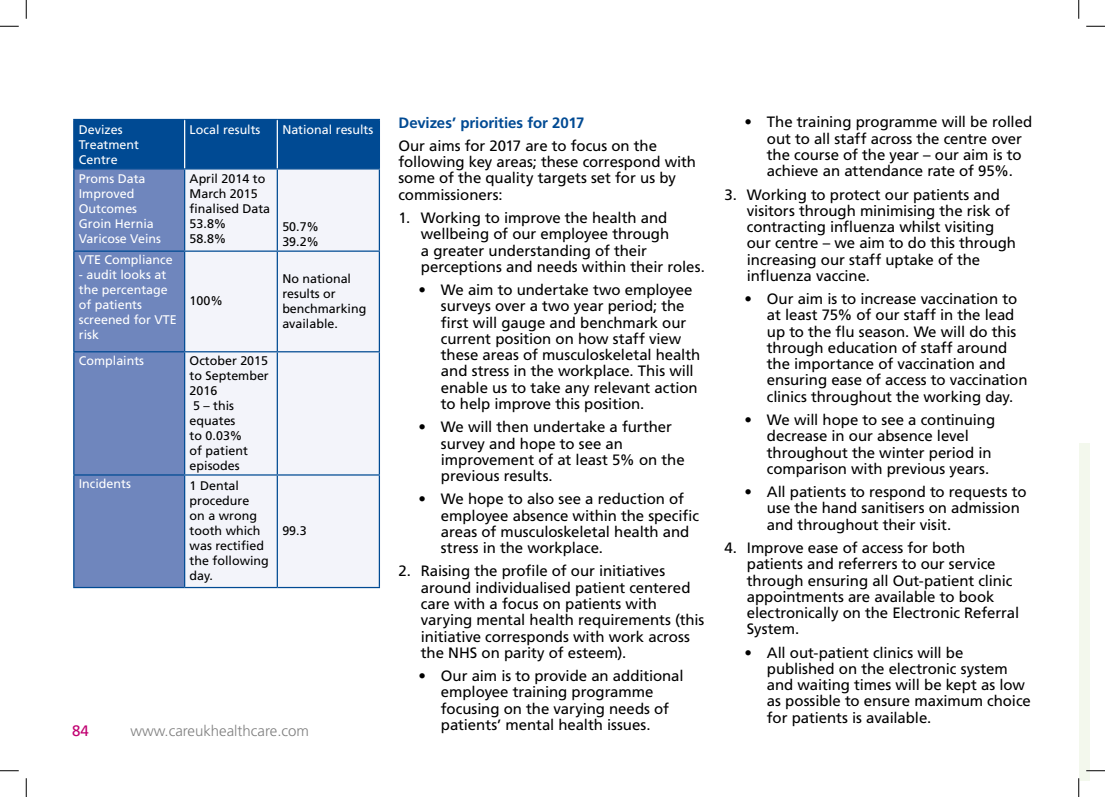
<style>
.page{position:relative;width:1105px;height:797px;background:#fff}
.page>*{position:absolute;margin:0;border:0;box-sizing:border-box;transform-origin:0 0}
.t1{font:15px/16.2px "Frutiger LT Std";letter-spacing:-.005em;color:#000}
.t2{font:700 15px "Frutiger LT Std";letter-spacing:-.005em;color:#004a93}
.t3{font:300 15px "Frutiger LT Std";color:#808080}
.t4{font:15px "Frutiger LT Pro";color:#c10071}
.t5{font:12.5px/15px "Frutiger LT Std";color:#000}
.t6{font:12.5px/15px "Frutiger LT Std";color:#fff}
</style>
<div class="page">
<div style="left:74px;top:120px;width:305px;height:48px;background:#004a93"></div>
<svg style="left:74px;top:169px;width:110px;height:418px;fill:#6f86bd"></svg>
<div style="left:185px;top:169px;width:194px;height:418px;background:#f3f4fa"></div>
<hr style="left:73px;top:169px;width:1px;height:81px;background:#004a93">
<hr style="left:184px;top:169px;width:1px;height:81px;background:#004a93">
<hr style="left:277px;top:169px;width:1px;height:81px;background:#004a93">
<hr style="left:379px;top:169px;width:1px;height:81px;background:#004a93">
<hr style="left:73px;top:250px;width:112px;height:2px;background:#004a93">
<hr style="left:73px;top:252px;width:1px;height:99px;background:#004a93">
<hr style="left:185px;top:250px;width:92px;height:2px;background:#004a93">
<hr style="left:184px;top:252px;width:1px;height:99px;background:#004a93">
<hr style="left:277px;top:250px;width:103px;height:2px;background:#004a93">
<hr style="left:277px;top:252px;width:1px;height:99px;background:#004a93">
<hr style="left:379px;top:252px;width:1px;height:99px;background:#004a93">
<hr style="left:73px;top:351px;width:112px;height:1px;background:#004a93">
<hr style="left:73px;top:352px;width:1px;height:122px;background:#004a93">
<hr style="left:185px;top:351px;width:92px;height:1px;background:#004a93">
<hr style="left:184px;top:352px;width:1px;height:122px;background:#004a93">
<hr style="left:277px;top:351px;width:103px;height:1px;background:#004a93">
<hr style="left:277px;top:352px;width:1px;height:122px;background:#004a93">
<hr style="left:379px;top:352px;width:1px;height:122px;background:#004a93">
<hr style="left:73px;top:474px;width:112px;height:1px;background:#004a93">
<hr style="left:73px;top:475px;width:1px;height:112px;background:#004a93">
<hr style="left:185px;top:474px;width:92px;height:1px;background:#004a93">
<hr style="left:184px;top:475px;width:1px;height:112px;background:#004a93">
<hr style="left:277px;top:474px;width:103px;height:1px;background:#004a93">
<hr style="left:277px;top:475px;width:1px;height:112px;background:#004a93">
<hr style="left:379px;top:475px;width:1px;height:112px;background:#004a93">
<hr style="left:73px;top:587px;width:112px;height:1px;background:#004a93">
<hr style="left:185px;top:587px;width:92px;height:1px;background:#004a93">
<hr style="left:277px;top:587px;width:103px;height:1px;background:#004a93">
<hr style="left:73px;top:119px;width:112px;height:1px;background:#004a93">
<hr style="left:73px;top:120px;width:1px;height:48px;background:#004a93">
<hr style="left:185px;top:119px;width:92px;height:1px;background:#004a93">
<hr style="left:277px;top:119px;width:103px;height:1px;background:#004a93">
<hr style="left:379px;top:120px;width:1px;height:48px;background:#004a93">
<hr style="left:73px;top:168px;width:112px;height:1px;background:#004a93">
<hr style="left:185px;top:168px;width:92px;height:1px;background:#004a93">
<hr style="left:277px;top:168px;width:103px;height:1px;background:#004a93">
<hr style="left:184px;top:120px;width:1px;height:48px;background:#fff">
<hr style="left:277px;top:120px;width:1px;height:48px;background:#fff">
<div style="left:1079px;top:443px;width:10px;height:337px;background:#f3f8ed"></div>
<svg style="left:0;top:25px;width:19px;height:2px"></svg>
<svg style="left:1086px;top:25px;width:19px;height:2px"></svg>
<svg style="left:0;top:770px;width:19px;height:1px"></svg>
<svg style="left:1086px;top:770px;width:19px;height:1px"></svg>
<svg style="left:25px;top:0;width:2px;height:19px"></svg>
<svg style="left:25px;top:778px;width:2px;height:19px"></svg>
<svg style="left:1078px;top:0;width:1px;height:19px"></svg>
<svg style="left:1078px;top:778px;width:1px;height:19px"></svg>
<p class="t6" style="left:79px;top:122px;width:62px">Devizes<br>Treatment<br>Centre</p>
<p class="t6" style="left:190px;top:122px;width:72px">Local results</p>
<p class="t6" style="left:282px;top:122px;width:93px">National results</p>
<p class="t6" style="left:79px;top:171px;width:84px">Proms Data<br>Improved<br>Outcomes<br>Groin Hernia<br>Varicose Veins</p>
<p class="t5" style="left:190px;top:171px;width:82px">April 2014 to<br>March 2015 finalised Data<br>53.8%<br>58.8%</p>
<p class="t5" style="left:282px;top:219px;width:38px">50.7%<br>39.2%</p>
<p class="t6" style="left:79px;top:252px;width:95px">VTE Compliance</p>
<p class="t6" style="left:79px;top:267px;width:99px">- audit looks at the percentage of patients screened for VTE risk</p>
<p class="t5" style="left:190px;top:293px;width:35px">100%</p>
<p class="t6" style="left:79px;top:353px;width:67px">Complaints</p>
<p class="t5" style="left:190px;top:353px;width:81px">October 2015 to September<br>2016<br>5 – this equates<br>to 0.03%<br>of patient episodes</p>
<p class="t6" style="left:79px;top:476px;width:54px">Incidents</p>
<p class="t5" style="left:190px;top:478px;width:81px">1 Dental procedure<br>on a wrong tooth which was rectified the following day.</p>
<p class="t5" style="left:282px;top:271px;width:86px">No national results or benchmarking available.</p>
<p class="t5" style="left:282px;top:523px;width:26px">99.3</p>
<p class="t4" style="left:72px;top:722px;width:18px">84</p>
<p class="t3" style="left:130px;top:722px;width:180px">www.careukhealthcare.com</p>
<p class="t2" style="left:398px;top:113px;width:188px">Devizes’ priorities for 2017</p>
<p class="t1" style="left:398px;top:138px;width:299px">Our aims for 2017 are to focus on the following key areas; these correspond with some of the quality targets set for us by commissioners:</p>
<p class="t1" style="left:421px;top:210px;width:285px;text-indent:-22px">1. Working to improve the health and wellbeing of our employee through<br>a greater understanding of their perceptions and needs within their roles.</p>
<p class="t1" style="left:441px;top:282px;width:261px;text-indent:-22px">• We aim to undertake two employee surveys over a two year period; the first will gauge and benchmark our current position on how staff view these areas of musculoskeletal health and stress in the workplace. This will enable us to take any relevant action to help improve this position.</p>
<p class="t1" style="left:441px;top:419px;width:245px;text-indent:-22px">• We will then undertake a further survey and hope to see an improvement of at least 5% on the previous results.</p>
<p class="t1" style="left:441px;top:491px;width:260px;text-indent:-22px">• We hope to also see a reduction of employee absence within the specific areas of musculoskeletal health and stress in the workplace.</p>
<p class="t1" style="left:421px;top:563px;width:285px;text-indent:-22px">2. Raising the profile of our initiatives around individualised patient centered care with a focus on patients with varying mental health requirements (this initiative corresponds with work across the NHS on parity of esteem).</p>
<p class="t1" style="left:441px;top:667px;width:244px;text-indent:-22px">• Our aim is to provide an additional employee training programme focusing on the varying needs of patients’ mental health issues.</p>
<p class="t1" style="left:767px;top:114px;width:267px;text-indent:-22px">• The training programme will be rolled out to all staff across the centre over the course of the year – our aim is to achieve an attendance rate of 95%.</p>
<p class="t1" style="left:747px;top:186px;width:271px;text-indent:-22px">3. Working to protect our patients and visitors through minimising the risk of contracting influenza whilst visiting our centre – we aim to do this through increasing our staff uptake of the influenza vaccine.</p>
<p class="t1" style="left:767px;top:291px;width:262px;text-indent:-22px">• Our aim is to increase vaccination to at least 75% of our staff in the lead up to the flu season. We will do this through education of staff around the importance of vaccination and ensuring ease of access to vaccination clinics throughout the working day.</p>
<p class="t1" style="left:767px;top:412px;width:230px;text-indent:-22px">• We will hope to see a continuing decrease in our absence level throughout the winter period in comparison with previous years.</p>
<p class="t1" style="left:767px;top:484px;width:261px;text-indent:-22px">• All patients to respond to requests to use the hand sanitisers on admission and throughout their visit.</p>
<p class="t1" style="left:747px;top:539px;width:274px;text-indent:-22px">4. Improve ease of access for both patients and referrers to our service through ensuring all Out-patient clinic appointments are available to book electronically on the Electronic Referral System.</p>
<p class="t1" style="left:767px;top:644px;width:265px;text-indent:-22px">• All out-patient clinics will be published on the electronic system and waiting times will be kept as low as possible to ensure maximum choice for patients is available.</p>
</div>
